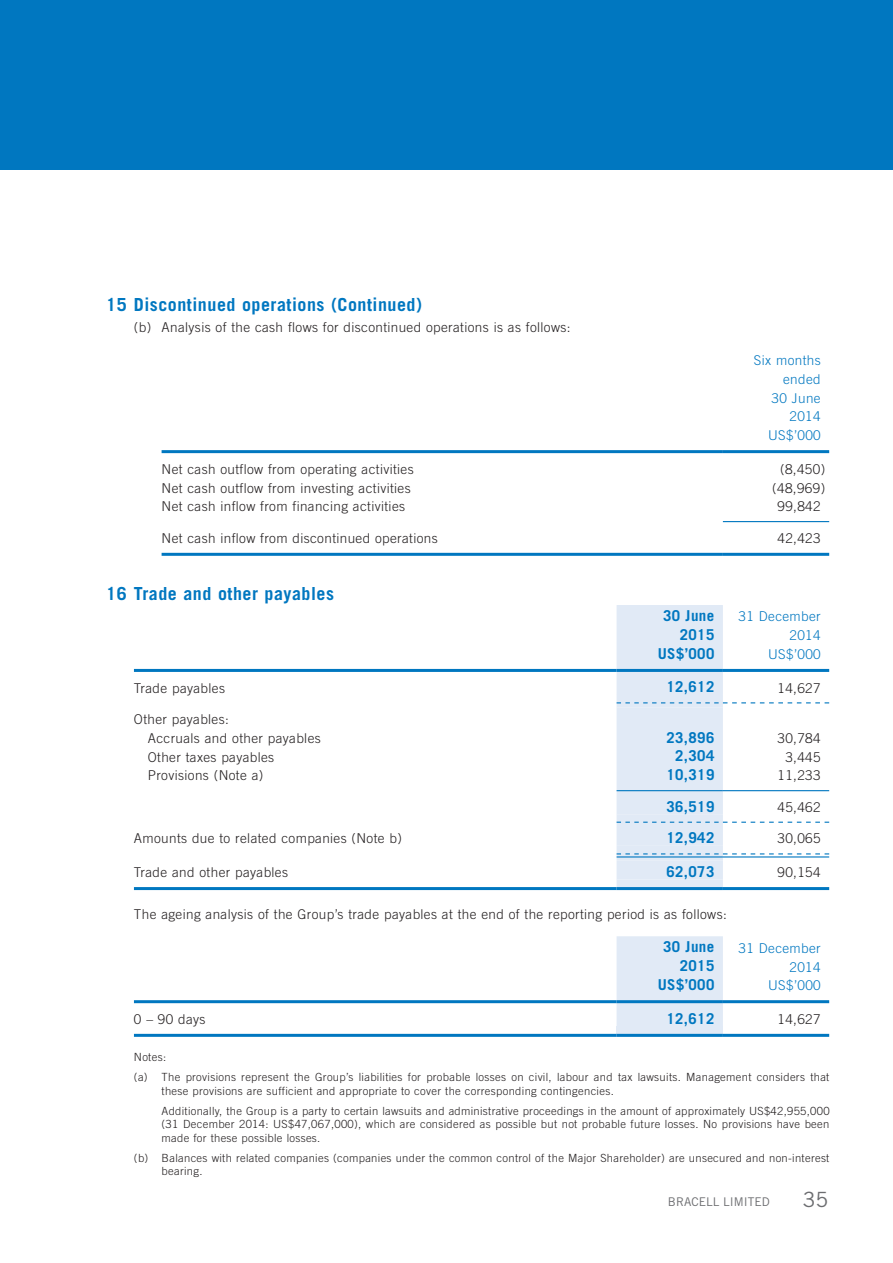
<style>
.page{position:relative;width:893px;height:1263px;background:#fff}
.page>*{position:absolute;margin:0;border:0;box-sizing:border-box;transform-origin:0 0}
.t1{font:21px "Trade Gothic LT Std";color:#6c6d70}
.t2{font:700 18px "Trade Gothic LT Std";letter-spacing:.03em;color:#0077c0}
.t3{font:700 15px/18.8px "Trade Gothic LT Std";letter-spacing:.03em;color:#0077c0;text-align:right}
.t4{font:300 13.5px/18.8px "Trade Gothic LT Std";letter-spacing:.03em;color:#231f20}
.t5{font:300 13.5px/18.8px "Trade Gothic LT Std";letter-spacing:.03em;color:#0077c0;text-align:right}
.t6{font:12px "Trade Gothic LT Std";color:#6c6d70}
.t7{font:300 11.25px/20px "Trade Gothic LT Std";letter-spacing:.03em;color:#231f20}
</style>
<div class="page">
<div style="left:0;top:0;width:893px;height:170px;background:#0077c0"></div>
<hr style="left:162px;top:450px;width:561px;height:3px;background:#0077c0">
<hr style="left:723px;top:450px;width:106px;height:3px;background:#0077c0">
<hr style="left:723px;top:521px;width:106px;height:1px;background:#0077c0">
<hr style="left:162px;top:553px;width:561px;height:3px;background:#0077c0">
<hr style="left:723px;top:553px;width:106px;height:3px;background:#0077c0">
<hr style="left:134px;top:669px;width:483px;height:3px;background:#0077c0">
<svg style="left:617px;top:605px;width:212px;height:282px"></svg>
<hr style="left:723px;top:856px;width:106px;height:1px;background:#0077c0">
<hr style="left:134px;top:887px;width:483px;height:3px;background:#0077c0">
<hr style="left:617px;top:887px;width:106px;height:3px;background:#0077c0">
<hr style="left:723px;top:887px;width:106px;height:3px;background:#0077c0">
<div style="left:617px;top:936px;width:106px;height:90px;background:#e1eaf6"></div>
<div style="left:617px;top:1026px;width:106px;height:11px;background:#e1eaf6"></div>
<hr style="left:134px;top:1000px;width:483px;height:3px;background:#0077c0">
<hr style="left:617px;top:1000px;width:106px;height:3px;background:#0077c0">
<hr style="left:723px;top:1000px;width:106px;height:3px;background:#0077c0">
<hr style="left:134px;top:1034px;width:483px;height:3px;background:#0077c0">
<hr style="left:617px;top:1034px;width:106px;height:3px;background:#0077c0">
<hr style="left:723px;top:1034px;width:106px;height:3px;background:#0077c0">
<h2 class="t2" style="left:106px;top:293px;width:317px">15 Discontinued operations (Continued)</h2>
<p class="t4" style="left:134px;top:317px;width:438px">(b) Analysis of the cash flows for discontinued operations is as follows:</p>
<p class="t5" style="left:754px;top:351px;width:68px">Six months ended<br>30 June<br>2014<br>US$’000</p>
<p class="t4" style="left:162px;top:459px;width:254px">Net cash outflow from operating activities</p>
<p class="t4" style="left:780px;top:459px;width:47px">(8,450)</p>
<p class="t4" style="left:162px;top:478px;width:251px">Net cash outflow from investing activities</p>
<p class="t4" style="left:772px;top:478px;width:54px">(48,969)</p>
<p class="t4" style="left:162px;top:497px;width:245px">Net cash inflow from financing activities</p>
<p class="t4" style="left:777px;top:497px;width:45px">99,842</p>
<p class="t4" style="left:162px;top:528px;width:278px">Net cash inflow from discontinued operations</p>
<p class="t4" style="left:777px;top:528px;width:45px">42,423</p>
<h2 class="t2" style="left:106px;top:582px;width:229px">16 Trade and other payables</h2>
<h3 class="t3" style="left:663px;top:606px;width:53px">30 June<br>2015</h3>
<p class="t5" style="left:738px;top:607px;width:84px">31 December<br>2014</p>
<h3 class="t3" style="left:658px;top:644px;width:58px">US$’000</h3>
<p class="t5" style="left:768px;top:645px;width:54px">US$’000</p>
<p class="t4" style="left:134px;top:678px;width:93px">Trade payables</p>
<h3 class="t3" style="left:666px;top:677px;width:49px">12,612</h3>
<p class="t4" style="left:777px;top:678px;width:45px">14,627</p>
<p class="t4" style="left:148px;top:710px;width:174px;text-indent:-14px">Other payables:<br>Accruals and other payables</p>
<h3 class="t3" style="left:666px;top:728px;width:49px">23,896</h3>
<p class="t4" style="left:777px;top:728px;width:45px">30,784</p>
<p class="t4" style="left:148px;top:747px;width:128px">Other taxes payables</p>
<h3 class="t3" style="left:675px;top:746px;width:41px">2,304</h3>
<p class="t4" style="left:785px;top:747px;width:37px">3,445</p>
<p class="t4" style="left:148px;top:766px;width:117px">Provisions (Note a)</p>
<h3 class="t3" style="left:666px;top:765px;width:49px">10,319</h3>
<p class="t4" style="left:777px;top:766px;width:45px">11,233</p>
<h3 class="t3" style="left:666px;top:797px;width:49px">36,519</h3>
<p class="t4" style="left:777px;top:797px;width:45px">45,462</p>
<p class="t4" style="left:134px;top:829px;width:269px">Amounts due to related companies (Note b)</p>
<h3 class="t3" style="left:666px;top:828px;width:49px">12,942</h3>
<p class="t4" style="left:777px;top:829px;width:45px">30,065</p>
<p class="t4" style="left:134px;top:863px;width:156px">Trade and other payables</p>
<h3 class="t3" style="left:666px;top:862px;width:49px">62,073</h3>
<p class="t4" style="left:777px;top:863px;width:45px">90,154</p>
<p class="t4" style="left:134px;top:905px;width:594px">The ageing analysis of the Group’s trade payables at the end of the reporting period is as follows:</p>
<h3 class="t3" style="left:663px;top:937px;width:53px">30 June<br>2015</h3>
<p class="t5" style="left:738px;top:938px;width:84px">31 December<br>2014</p>
<h3 class="t3" style="left:658px;top:975px;width:58px">US$’000</h3>
<p class="t5" style="left:768px;top:976px;width:54px">US$’000</p>
<p class="t4" style="left:134px;top:1009px;width:73px">0 – 90 days</p>
<h3 class="t3" style="left:666px;top:1009px;width:49px">12,612</h3>
<p class="t4" style="left:777px;top:1009px;width:45px">14,627</p>
<p class="t7" style="left:134px;top:1047px;width:697px">Notes:<br>(a) The provisions represent the Group’s liabilities for probable losses on civil, labour and tax lawsuits. Management considers that</p>
<p class="t7" style="left:162px;top:1081px;width:669px">these provisions are sufficient and appropriate to cover the corresponding contingencies.<br>Additionally, the Group is a party to certain lawsuits and administrative proceedings in the amount of approximately US$42,955,000</p>
<p class="t7" style="left:162px;top:1117px;width:669px;line-height:13.5px">(31 December 2014: US$47,067,000), which are considered as possible but not probable future losses. No provisions have been made for these possible losses.</p>
<p class="t7" style="left:162px;top:1151px;width:669px;line-height:13.5px;text-indent:-28px">(b) Balances with related companies (companies under the common control of the Major Shareholder) are unsecured and non-interest bearing.</p>
<p class="t6" style="left:668px;top:1195px;width:103px">BRACELL LIMITED</p>
<h1 class="t1" style="left:803px;top:1186px;width:27px">35</h1>
</div>
